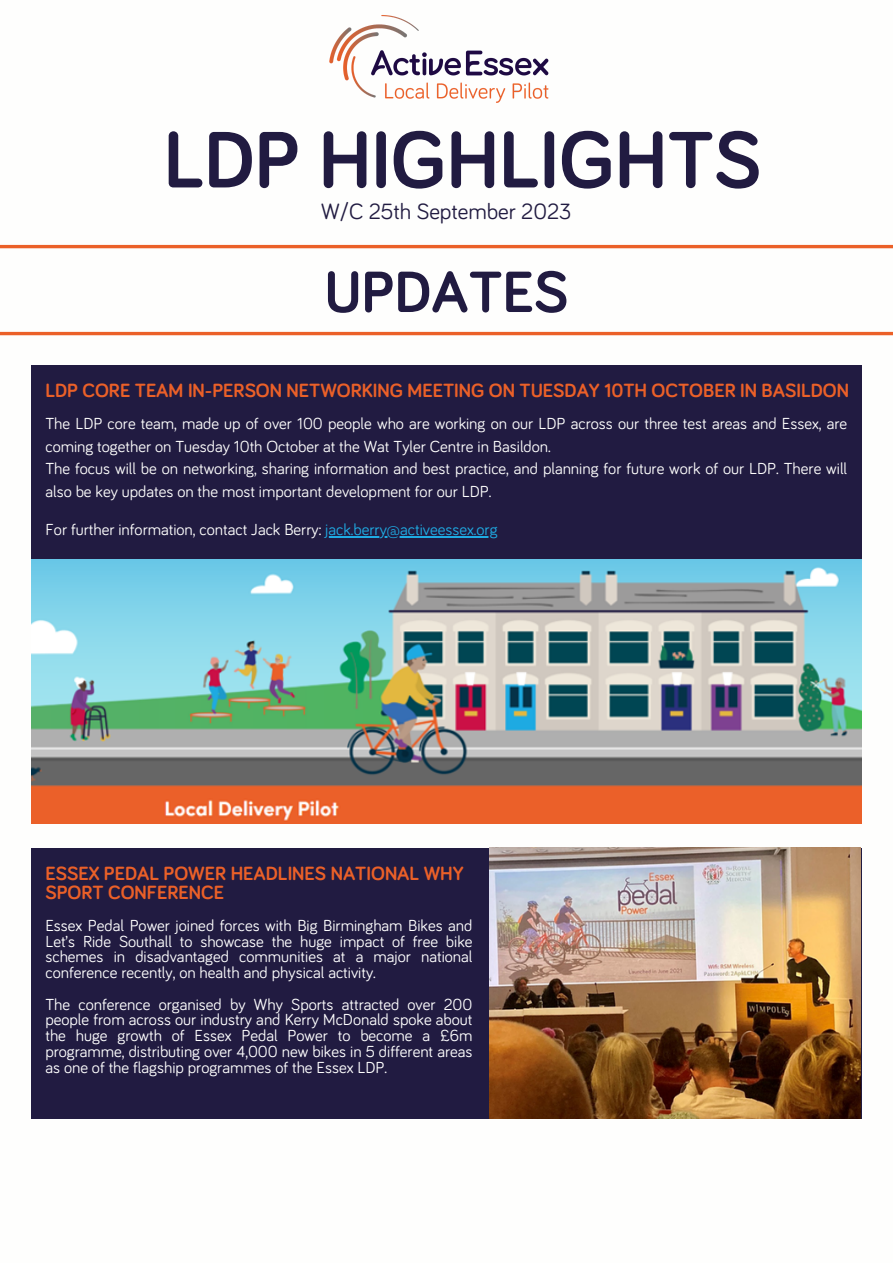
<style>
.page{position:relative;width:893px;height:1264px;background:#fff}
.page>*{position:absolute;margin:0;border:0;box-sizing:border-box;transform-origin:0 0}
.t1{font:700 82.5px "Bariol";color:#211b41}
.t2{font:700 60px "Bariol";color:#211b41}
.t3{font:22.8px "Bariol";color:#211b41}
.t4{font:700 19.8px/19px "Bariol";color:#eb6028}
.t5{font:16.5px/15.8px "Bariol";color:#fff;text-align:justify}
.t6{font:16.5px/22.5px "Bariol";color:#fefefd}
.s1{color:#1fabe3}
</style>
<div class="page">
<hr style="left:0;top:245px;width:892px;height:3px;background:#eb6028">
<img style="left:329px;top:15px;width:220px;height:88px">
<hr style="left:0;top:332px;width:892px;height:3px;background:#eb6028">
<div style="left:31px;top:365px;width:830px;height:317px;background:#211b41"></div>
<img style="left:31px;top:559px;width:830px;height:264px">
<div style="left:31px;top:847px;width:830px;height:271px;background:#211b41"></div>
<img style="left:489px;top:847px;width:371px;height:271px">
<hr style="left:325px;top:536px;width:172px;height:1px;background:#1fabe3">
<p class="t1" style="left:164px;top:122px;width:599px">LDP HIGHLIGHTS</p>
<p class="t3" style="left:321px;top:201px;width:252px">W/C 25th September 2023</p>
<p class="t2" style="left:324px;top:265px;width:245px">UPDATES</p>
<p class="t4" style="left:45px;top:382px;width:805px">LDP CORE TEAM IN-PERSON NETWORKING MEETING ON TUESDAY 10TH OCTOBER IN BASILDON</p>
<p class="t6" style="left:45px;top:413px;width:803px">The LDP core team, made up of over 100 people who are working on our LDP across our three test areas and Essex, are coming together on Tuesday 10th October at the Wat Tyler Centre in Basildon.</p>
<p class="t6" style="left:45px;top:458px;width:803px">The focus will be on networking, sharing information and best practice, and planning for future work of our LDP. There will also be key updates on the most important development for our LDP.</p>
<p class="t6" style="left:45px;top:519px;width:453px">For further information, contact Jack Berry: <span class="s1">jack.berry@activeessex.org</span></p>
<p class="t4" style="left:45px;top:864px;width:420px">ESSEX PEDAL POWER HEADLINES NATIONAL WHY<br>SPORT CONFERENCE</p>
<p class="t5" style="left:45px;top:918px;width:428px">Essex Pedal Power joined forces with Big Birmingham Bikes and Let’s Ride Southall to showcase the huge impact of free bike schemes in disadvantaged communities at a major national conference recently, on health and physical activity.</p>
<p class="t5" style="left:45px;top:996px;width:428px">The conference organised by Why Sports attracted over 200 people from across our industry and Kerry McDonald spoke about the huge growth of Essex Pedal Power to become a £6m programme, distributing over 4,000 new bikes in 5 different areas as one of the flagship programmes of the Essex LDP.</p>
</div>
